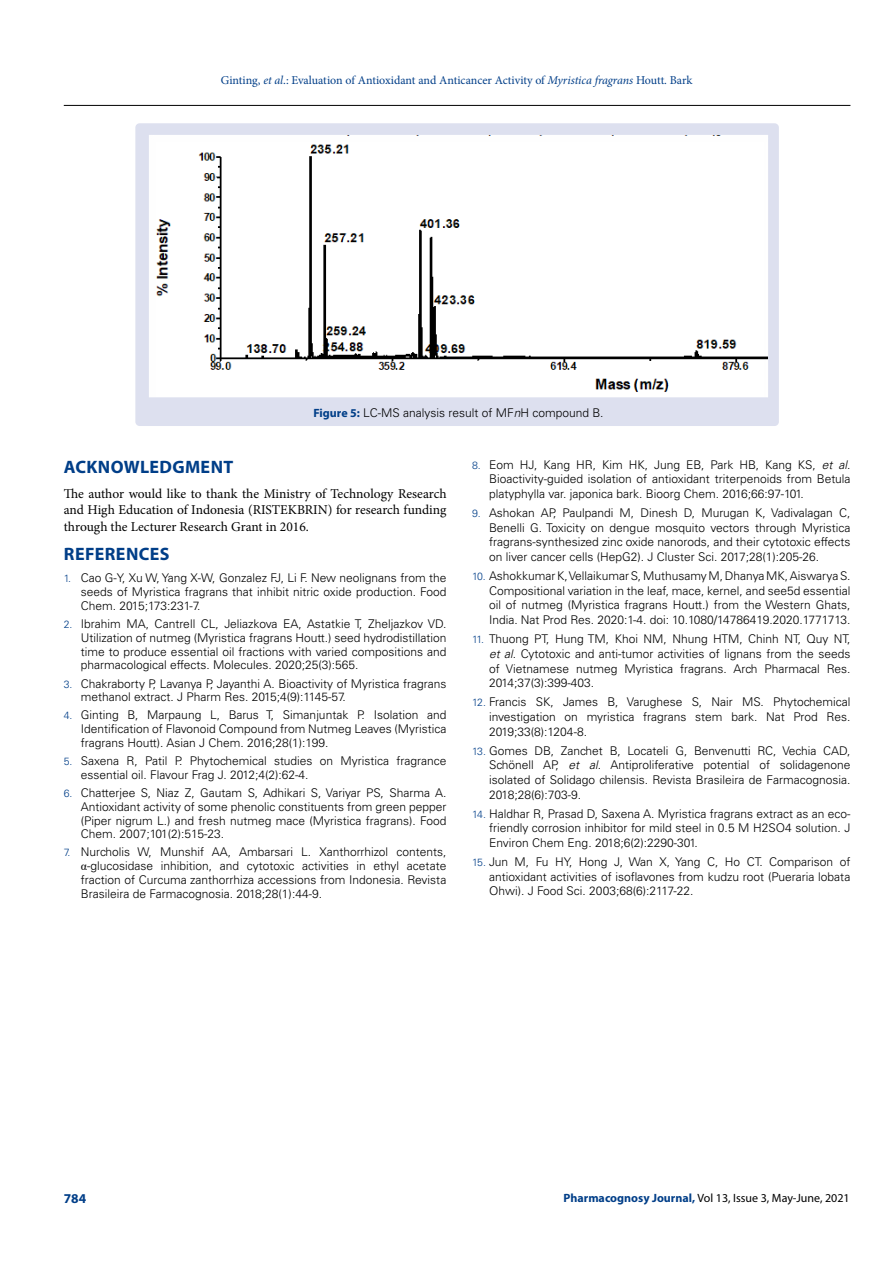
<style>
.page{position:relative;width:893px;height:1263px;background:#fff}
.page>*{position:absolute;margin:0;border:0;box-sizing:border-box;transform-origin:0 0}
.t1{font:700 18px "Myriad Pro";letter-spacing:.02em;color:#003e88}
.t2{font:13.5px/16.2px "Minion Pro";color:#000;text-align:justify}
.t3{font:700 13.5px "Myriad Pro";color:#003e88}
.t4{font:300 12px/14.7px "Univers LT Std";color:#000;text-align:justify}
.t5{font:12px "Minion Pro";letter-spacing:-.005em;color:#003e88}
.t6{font:12px "Myriad Pro";color:#000}
.s1{font-style:italic}
.s2{font-family:"Myriad Pro";font-weight:700;color:#003e88}
.s3{font-size:10.5px;color:#003e88}
.s4{font-family:"Times New Roman";font-weight:400}
.s5{font-weight:700;color:#003e88}
</style>
<div class="page">
<hr style="left:64px;top:105px;width:786px;height:1px;background:#000">
<div style="left:135px;top:123px;width:644px;height:303px;background:#dde0ef;border-radius:4px"></div>
<img style="left:149px;top:135px;width:619px;height:263px">
<p class="t5" style="left:221px;top:72px;width:473px">Ginting, <span class="s1">et al</span>.: Evaluation of Antioxidant and Anticancer Activity of <span class="s1">Myristica fragrans</span> Houtt. Bark</p>
<p class="t4" style="left:314px;top:406px;width:291px"><span class="s2">Figure 5:</span> LC-MS analysis result of MF<span class="s1">n</span>H compound B.</p>
<h1 class="t1" style="left:64px;top:456px;width:171px">ACKNOWLEDGMENT</h1>
<p class="t2" style="left:64px;top:486px;width:384px">The author would like to thank the Ministry of Technology Research and High Education of Indonesia (RISTEKBRIN) for research funding through the Lecturer Research Grant in 2016.</p>
<h1 class="t1" style="left:64px;top:542px;width:107px">REFERENCES</h1>
<p class="t4" style="left:81px;top:571px;width:367px;line-height:13.8px;text-indent:-17px"><span class="s3">1.</span> Cao G-Y, Xu W, Yang X-W, Gonzalez FJ, Li F. New neolignans from the seeds of Myristica fragrans that inhibit nitric oxide production. Food Chem. 2015;173:231-7.</p>
<p class="t4" style="left:81px;top:617px;width:367px;line-height:13.8px;text-indent:-17px"><span class="s3">2.</span> Ibrahim MA, Cantrell CL, Jeliazkova EA, Astatkie T, Zheljazkov VD.<br>Utilization of nutmeg (Myristica fragrans Houtt.) seed hydrodistillation time to produce essential oil fractions with varied compositions and pharmacological effects. Molecules. 2020;25(3):565.</p>
<p class="t4" style="left:81px;top:676px;width:367px;line-height:13.8px;text-indent:-17px"><span class="s3">3.</span> Chakraborty P, Lavanya P, Jayanthi A. Bioactivity of Myristica fragrans methanol extract. J Pharm Res. 2015;4(9):1145-57.</p>
<p class="t4" style="left:81px;top:708px;width:367px;line-height:13.8px;text-indent:-17px"><span class="s3">4.</span> Ginting B, Marpaung L, Barus T, Simanjuntak P. Isolation and Identification of Flavonoid Compound from Nutmeg Leaves (Myristica fragrans Houtt). Asian J Chem. 2016;28(1):199.</p>
<p class="t4" style="left:81px;top:754px;width:367px;line-height:13.8px;text-indent:-17px"><span class="s3">5.</span> Saxena R, Patil P. Phytochemical studies on Myristica fragrance essential oil. Flavour Frag J. 2012;4(2):62-4.</p>
<p class="t4" style="left:81px;top:786px;width:367px;line-height:13.8px;text-indent:-17px"><span class="s3">6.</span> Chatterjee S, Niaz Z, Gautam S, Adhikari S, Variyar PS, Sharma A.<br>Antioxidant activity of some phenolic constituents from green pepper (Piper nigrum L.) and fresh nutmeg mace (Myristica fragrans). Food Chem. 2007;101(2):515-23.</p>
<p class="t4" style="left:81px;top:845px;width:367px;line-height:13.8px;text-indent:-17px"><span class="s3">7.</span> Nurcholis W, Munshif AA, Ambarsari L. Xanthorrhizol contents, <span class="s4">α</span>-glucosidase inhibition, and cytotoxic activities in ethyl acetate fraction of Curcuma zanthorrhiza accessions from Indonesia. Revista Brasileira de Farmacognosia. 2018;28(1):44-9.</p>
<p class="t4" style="left:489px;top:457px;width:363px;text-indent:-17px"><span class="s3">8.</span> Eom HJ, Kang HR, Kim HK, Jung EB, Park HB, Kang KS, <span class="s1">et al</span>.<br>Bioactivity-guided isolation of antioxidant triterpenoids from Betula platyphylla var. japonica bark. Bioorg Chem. 2016;66:97-101.</p>
<p class="t4" style="left:489px;top:505px;width:363px;text-indent:-17px"><span class="s3">9.</span> Ashokan AP, Paulpandi M, Dinesh D, Murugan K, Vadivalagan C, Benelli G. Toxicity on dengue mosquito vectors through Myristica fragrans-synthesized zinc oxide nanorods, and their cytotoxic effects on liver cancer cells (HepG2). J Cluster Sci. 2017;28(1):205-26.</p>
<p class="t4" style="left:489px;top:568px;width:363px;text-indent:-17px"><span class="s3">10.</span> Ashokkumar K, Vellaikumar S, Muthusamy M, Dhanya MK, Aiswarya S.<br>Compositional variation in the leaf, mace, kernel, and see5d essential oil of nutmeg (Myristica fragrans Houtt.) from the Western Ghats, India. Nat Prod Res. 2020:1-4. doi: 10.1080/14786419.2020.1771713.</p>
<p class="t4" style="left:489px;top:631px;width:363px;text-indent:-17px"><span class="s3">11.</span> Thuong PT, Hung TM, Khoi NM, Nhung HTM, Chinh NT, Quy NT, <span class="s1">et al</span>. Cytotoxic and anti-tumor activities of lignans from the seeds of Vietnamese nutmeg Myristica fragrans. Arch Pharmacal Res.<br>2014;37(3):399-403.</p>
<p class="t4" style="left:489px;top:695px;width:363px;text-indent:-17px"><span class="s3">12.</span> Francis SK, James B, Varughese S, Nair MS. Phytochemical investigation on myristica fragrans stem bark. Nat Prod Res.<br>2019;33(8):1204-8.</p>
<p class="t4" style="left:489px;top:743px;width:363px;text-indent:-17px"><span class="s3">13.</span> Gomes DB, Zanchet B, Locateli G, Benvenutti RC, Vechia CAD, Schönell AP, <span class="s1">et al</span>. Antiproliferative potential of solidagenone isolated of Solidago chilensis. Revista Brasileira de Farmacognosia.<br>2018;28(6):703-9.</p>
<p class="t4" style="left:489px;top:806px;width:363px;text-indent:-17px"><span class="s3">14.</span> Haldhar R, Prasad D, Saxena A. Myristica fragrans extract as an eco&shy;friendly corrosion inhibitor for mild steel in 0.5 M H2SO4 solution. J Environ Chem Eng. 2018;6(2):2290-301.</p>
<p class="t4" style="left:489px;top:854px;width:363px;text-indent:-17px"><span class="s3">15.</span> Jun M, Fu HY, Hong J, Wan X, Yang C, Ho CT. Comparison of antioxidant activities of isoflavones from kudzu root (Pueraria lobata Ohwi). J Food Sci. 2003;68(6):2117-22.</p>
<p class="t3" style="left:64px;top:1189px;width:24px">784</p>
<p class="t6" style="left:563px;top:1190px;width:288px"><span class="s5">Pharmacognosy Journal,</span> Vol 13, Issue 3, May-June, 2021</p>
</div>
